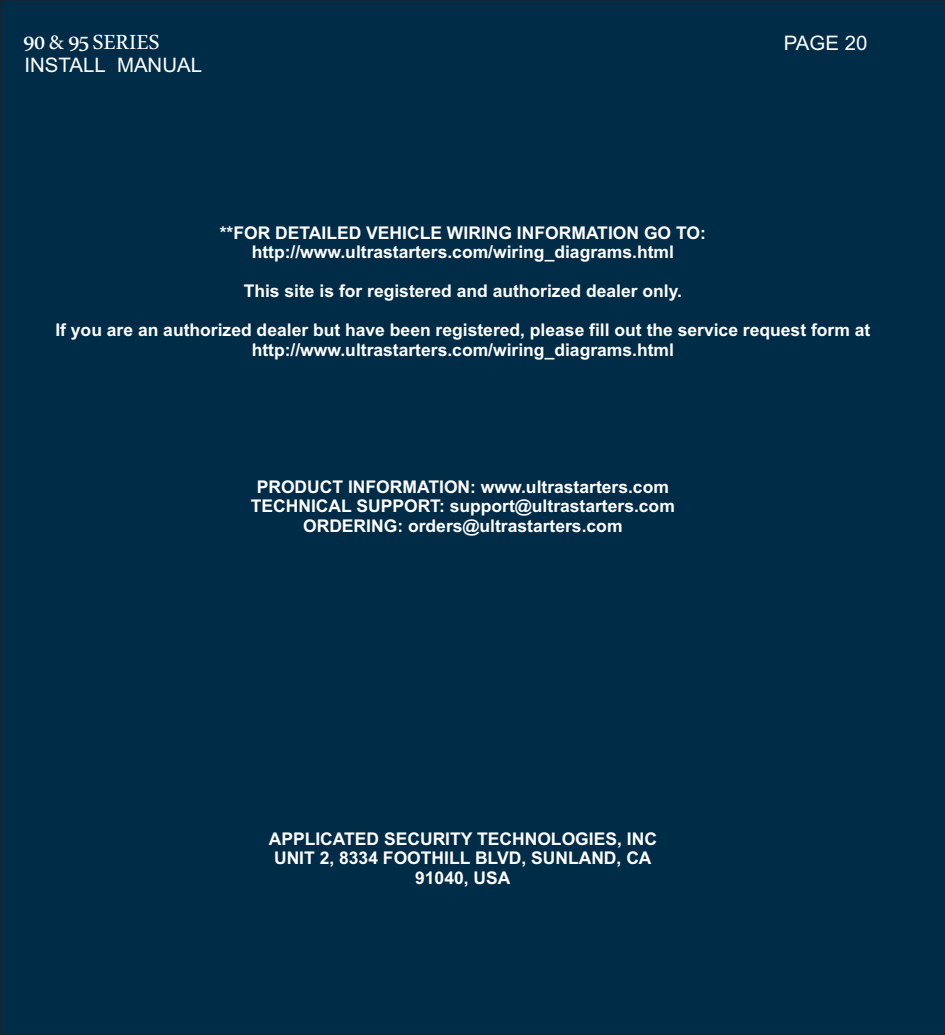
<style>
.page{position:relative;width:945px;height:1035px;background:#002c48}
.page>*{position:absolute;margin:0;border:0;box-sizing:border-box;transform-origin:0 0}
.t1{font:30px "Microsoft Uighur";color:#fff}
.t2{font:20px "Arial";color:#fff}
.t3{font:700 17.5px/19.5px "Arial";color:#fff;text-align:center}
</style>
<div class="page">
<h1 class="t1" style="left:24px;top:28px;width:137px">90 &amp; 95 SERIES</h1>
<p class="t2" style="left:784px;top:36px;width:85px">PAGE 20</p>
<p class="t2" style="left:24px;top:57px;width:179px">INSTALL MANUAL</p>
<p class="t3" style="left:220px;top:224px;width:488px">**FOR DETAILED VEHICLE WIRING INFORMATION GO TO: http://www.ultrastarters.com/wiring_diagrams.html</p>
<p class="t3" style="left:244px;top:283px;width:440px">This site is for registered and authorized dealer only.</p>
<p class="t3" style="left:55px;top:322px;width:816px">If you are an authorized dealer but have been registered, please fill out the service request form at http://www.ultrastarters.com/wiring_diagrams.html</p>
<p class="t3" style="left:251px;top:478px;width:426px">PRODUCT INFORMATION: www.ultrastarters.com<br>TECHNICAL SUPPORT: support@ultrastarters.com<br>ORDERING: orders@ultrastarters.com</p>
<p class="t3" style="left:269px;top:830px;width:390px">APPLICATED SECURITY TECHNOLOGIES, INC<br>UNIT 2, 8334 FOOTHILL BLVD, SUNLAND, CA<br>91040, USA</p>
</div>
